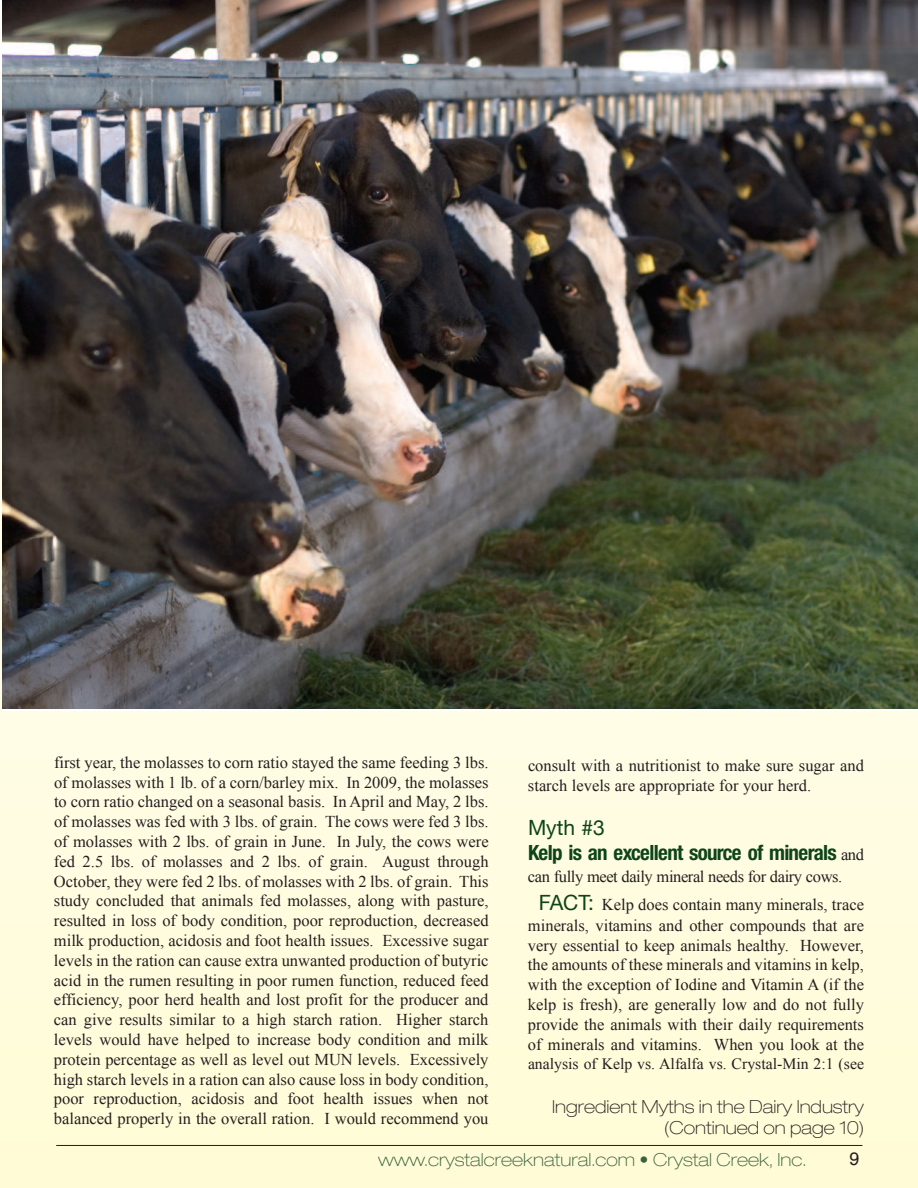
<style>
.page{position:relative;width:918px;height:1188px;background:#fffcde}
.page>*{position:absolute;margin:0;border:0;box-sizing:border-box;transform-origin:0 0}
.t1{font:700 condensed 21px/24.5px "Helvetica Neue";letter-spacing:-.035em;color:#0d4518}
.t2{font:100 expanded 18px/21.6px "Helvetica Neue";color:#231f20;text-align:right}
.t3{font:100 expanded 18px "Helvetica Neue";color:#38633c}
.t4{font:18px "Helvetica";color:#231f20}
.t5{font:16.5px/19.8px "Times New Roman";color:#231f20;text-align:justify}
.t6{font:16.5px/28.3px "Times New Roman";letter-spacing:-.025em;color:#231f20}
.t7{font:15.75px "Times New Roman";color:#231f20}
.s1{font-weight:400;font-stretch:normal}
.s2{font-family:"Times New Roman";font-weight:400;font-stretch:normal;font-size:16.5px;color:#231f20}
.s3{font-family:"Helvetica Neue";font-size:21px;color:#0d4518}
</style>
<div class="page">
<hr style="left:56px;top:1145px;width:806px;height:1px;background:#231f20">
<img style="left:2px;top:0;width:916px;height:708px">
<p class="t5" style="left:54px;top:752px;width:436px">first year, the molasses to corn ratio stayed the same feeding 3 lbs. of molasses with 1 lb. of a corn/barley mix. In 2009, the molasses to corn ratio changed on a seasonal basis. In April and May, 2 lbs. of molasses was fed with 3 lbs. of grain. The cows were fed 3 lbs. of molasses with 2 lbs. of grain in June. In July, the cows were fed 2.5 lbs. of molasses and 2 lbs. of grain. August through October, they were fed 2 lbs. of molasses with 2 lbs. of grain. This study concluded that animals fed molasses, along with pasture, resulted in loss of body condition, poor reproduction, decreased milk production, acidosis and foot health issues. Excessive sugar levels in the ration can cause extra unwanted production of butyric acid in the rumen resulting in poor rumen function, reduced feed efficiency, poor herd health and lost profit for the producer and can give results similar to a high starch ration. Higher starch levels would have helped to increase body condition and milk protein percentage as well as level out MUN levels. Excessively high starch levels in a ration can also cause loss in body condition, poor reproduction, acidosis and foot health issues when not balanced properly in the overall ration. I would recommend you</p>
<p class="t3" style="left:378px;top:1153px;width:430px">www.crystalcreeknatural.com • Crystal Creek, Inc.</p>
<p class="t4" style="left:849px;top:1151px;width:12px">9</p>
<p class="t5" style="left:528px;top:756px;width:337px">consult with a nutritionist to make sure sugar and starch levels are appropriate for your herd.</p>
<p class="t1" style="left:528px;top:818px;width:338px"><span class="s1">Myth #3<br></span>Kelp is an excellent source of minerals <span class="s2">and</span></p>
<p class="t6" style="left:539px;top:862px;width:327px;text-indent:-11px">can fully meet daily mineral needs for dairy cows.<br><span class="s3">FACT:</span> Kelp does contain many minerals, trace</p>
<p class="t5" style="left:528px;top:915px;width:338px">minerals, vitamins and other compounds that are very essential to keep animals healthy. However, the amounts of these minerals and vitamins in kelp, with the exception of Iodine and Vitamin A (if the kelp is fresh), are generally low and do not fully provide the animals with their daily requirements of minerals and vitamins. When you look at the</p>
<p class="t7" style="left:528px;top:1055px;width:338px">analysis of Kelp vs. Alfalfa vs. Crystal-Min 2:1 (see</p>
<p class="t2" style="left:552px;top:1097px;width:313px">Ingredient Myths in the Dairy Industry (Continued on page 10)</p>
</div>
